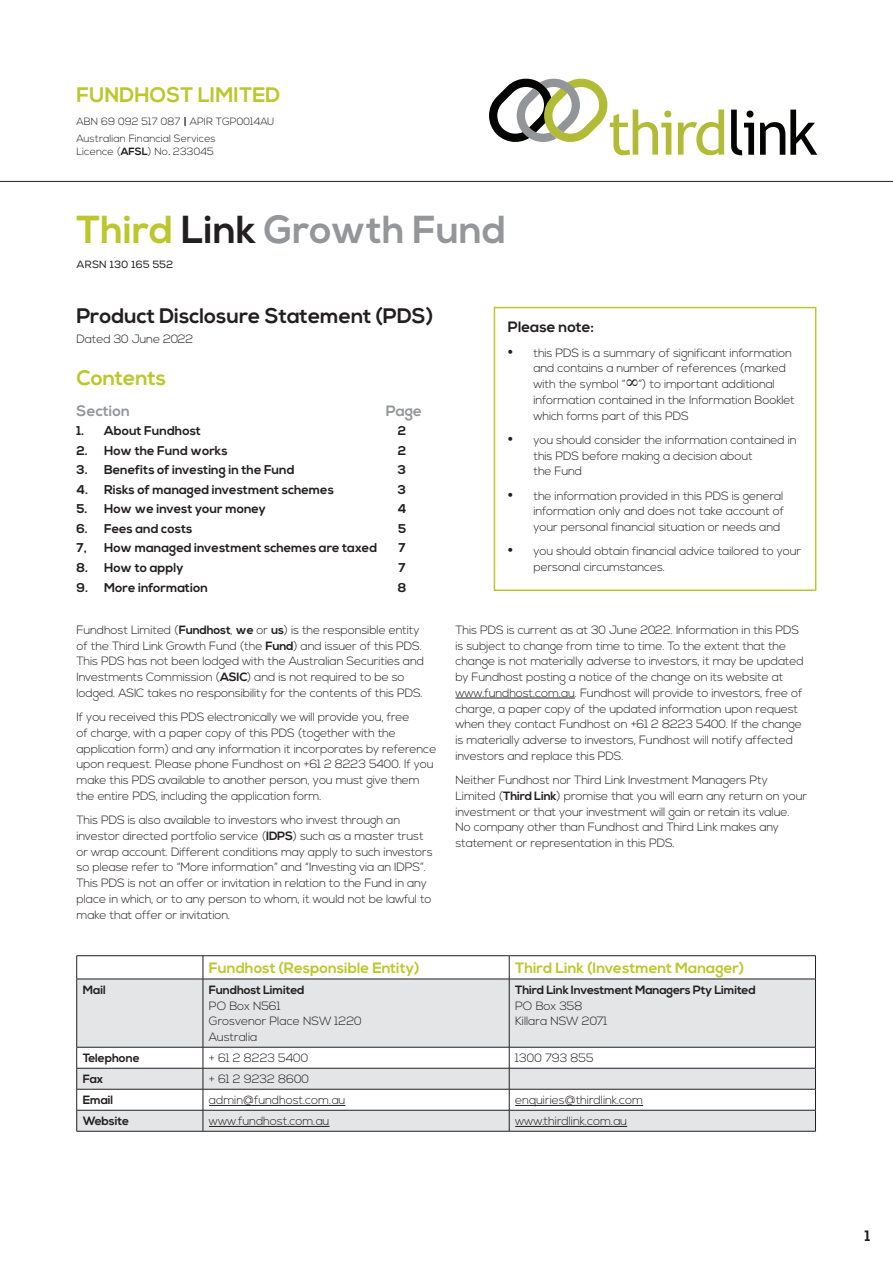
<style>
.page{position:relative;width:893px;height:1263px;background:#fff}
.page>*{position:absolute;margin:0;border:0;box-sizing:border-box;transform-origin:0 0}
.t1{font:700 39px "Nexa";color:#949699}
.Section_Sub_Head{font:700 21px "Nexa";color:#231f20}
.Section_Sub_Head-2{font:700 21px "Nexa";color:#bcc72d}
.Heading_GN_TL{font:700 15px "Nexa";color:#bcc72d}
.Heading_TL{font:700 15px "Nexa";color:#231f20}
.Heading_TL-2{font:700 15px "Nexa";color:#949699}
.Body_Copy_-_VW{font:700 12.75px "Nexa";color:#231f20}
.Body_Copy_TL{font:300 12px/15.8px "Nexa";letter-spacing:-.015em;color:#231f20}
.Body_Copy_Bold_TL{font:300 12px/15.8px "Nexa";letter-spacing:-.01em;color:#231f20}
.Body_Copy_Bold_TL-2{font:700 12px/15.8px "Nexa";letter-spacing:-.015em;color:#231f20}
.Footnotes{font:300 10.5px/12.6px "Nexa";color:#231f20}
.Footnotes-2{font:10.5px "Nexa";color:#231f20}
.s1{font-weight:700}
.s2{font-weight:400}
.s3{color:#bcc72d}
.s4{color:#231f20}
.s5{font-family:"Volkswagen Copy";font-weight:400;font-size:15px}
.s6{font-weight:300}
</style>
<div class="page">
<svg style="left:77px;top:956px;width:738px;height:23px"></svg>
<svg style="left:77px;top:980px;width:738px;height:151px;background:#e4e5e6"></svg>
<hr style="left:77px;top:955px;width:126px;height:1px;background:#231f20">
<svg style="left:76px;top:956px;width:1px;height:23px"></svg>
<hr style="left:203px;top:955px;width:306px;height:1px;background:#231f20">
<svg style="left:203px;top:956px;width:1px;height:23px"></svg>
<hr style="left:509px;top:955px;width:307px;height:1px;background:#231f20">
<svg style="left:509px;top:956px;width:1px;height:23px"></svg>
<svg style="left:815px;top:956px;width:1px;height:23px"></svg>
<hr style="left:77px;top:979px;width:126px;height:1px;background:#231f20">
<hr style="left:76px;top:979px;width:1px;height:68px;background:#231f20">
<hr style="left:203px;top:979px;width:306px;height:1px;background:#231f20">
<hr style="left:203px;top:979px;width:1px;height:68px;background:#231f20">
<hr style="left:509px;top:979px;width:307px;height:1px;background:#231f20">
<hr style="left:509px;top:979px;width:1px;height:68px;background:#231f20">
<hr style="left:815px;top:979px;width:1px;height:68px;background:#231f20">
<hr style="left:77px;top:1047px;width:126px;height:1px;background:#231f20">
<hr style="left:77px;top:1068px;width:126px;height:1px;background:#231f20">
<hr style="left:77px;top:1089px;width:126px;height:1px;background:#231f20">
<hr style="left:77px;top:1110px;width:126px;height:1px;background:#231f20">
<svg style="left:76px;top:1047px;width:1px;height:84px"></svg>
<svg style="left:203px;top:1047px;width:613px;height:84px"></svg>
<hr style="left:77px;top:1131px;width:126px;height:1px;background:#231f20">
<hr style="left:203px;top:1131px;width:306px;height:1px;background:#231f20">
<hr style="left:509px;top:1131px;width:307px;height:1px;background:#231f20">
<hr style="left:209px;top:1105px;width:136px;height:1px;background:#231f20">
<hr style="left:515px;top:1105px;width:128px;height:1px;background:#231f20">
<hr style="left:209px;top:1126px;width:121px;height:1px;background:#231f20">
<hr style="left:515px;top:1126px;width:112px;height:1px;background:#231f20">
<hr style="left:455px;top:698px;width:120px;height:1px;background:#231f20">
<hr style="left:0;top:181px;width:893px;height:1px;background:#231f20">
<div style="left:494px;top:307px;width:322px;height:284px;border:2px solid #bcc72d"></div>
<svg style="left:760px;top:110px;width:57px;height:45px"></svg>
<svg style="left:731px;top:110px;width:23px;height:45px"></svg>
<svg style="left:678px;top:109px;width:46px;height:46px"></svg>
<svg style="left:489px;top:78px;width:182px;height:77px"></svg>
<p class="Section_Sub_Head-2" style="left:77px;top:83px;width:205px">FUNDHOST LIMITED</p>
<p class="Footnotes" style="left:77px;top:116px;width:199px">ABN 69 092 517 087 <span class="s1">|</span> APIR TGP0014AU</p>
<p class="Footnotes" style="left:77px;top:133px;width:141px">Australian Financial Services<br>Licence (<span class="s1">AFSL</span>) No<span class="s2">.</span> 233045</p>
<p class="t1" style="left:77px;top:207px;width:431px"><span class="s3">Third</span> <span class="s4">Link</span> Growth Fund</p>
<p class="Footnotes-2" style="left:77px;top:258px;width:98px">ARSN 130 165 552</p>
<p class="Section_Sub_Head" style="left:77px;top:303px;width:358px">Product Disclosure Statement (PDS)</p>
<p class="Body_Copy_TL" style="left:77px;top:331px;width:119px">Dated 30 June 2022</p>
<p class="Section_Sub_Head-2" style="left:77px;top:365px;width:91px">Contents</p>
<p class="Heading_TL-2" style="left:77px;top:402px;width:55px">Section</p>
<p class="Heading_TL-2" style="left:386px;top:402px;width:38px">Page</p>
<p class="Body_Copy_-_VW" style="left:77px;top:423px;width:126px">1. About Fundhost</p>
<p class="Body_Copy_-_VW" style="left:398px;top:423px;width:10px">2</p>
<p class="Body_Copy_-_VW" style="left:77px;top:443px;width:153px">2. How the Fund works</p>
<p class="Body_Copy_-_VW" style="left:398px;top:443px;width:10px">2</p>
<p class="Body_Copy_-_VW" style="left:77px;top:462px;width:220px">3. Benefits of investing in the Fund</p>
<p class="Body_Copy_-_VW" style="left:398px;top:462px;width:10px">3</p>
<p class="Body_Copy_-_VW" style="left:77px;top:482px;width:259px">4. Risks of managed investment schemes</p>
<p class="Body_Copy_-_VW" style="left:398px;top:482px;width:10px">3</p>
<p class="Body_Copy_-_VW" style="left:77px;top:502px;width:191px">5. How we invest your money</p>
<p class="Body_Copy_-_VW" style="left:398px;top:502px;width:10px">4</p>
<p class="Body_Copy_-_VW" style="left:77px;top:521px;width:117px">6. Fees and costs</p>
<p class="Body_Copy_-_VW" style="left:398px;top:521px;width:10px">5</p>
<p class="Body_Copy_-_VW" style="left:77px;top:541px;width:12px">7,</p>
<p class="Body_Copy_-_VW" style="left:104px;top:541px;width:275px">How managed investment schemes are taxed</p>
<p class="Body_Copy_-_VW" style="left:398px;top:541px;width:9px">7</p>
<p class="Body_Copy_-_VW" style="left:77px;top:560px;width:109px">8. How to apply</p>
<p class="Body_Copy_-_VW" style="left:398px;top:560px;width:9px">7</p>
<p class="Body_Copy_-_VW" style="left:77px;top:580px;width:133px">9. More information</p>
<p class="Body_Copy_-_VW" style="left:398px;top:580px;width:10px">8</p>
<p class="Body_Copy_TL" style="left:77px;top:622px;width:349px">Fundhost Limited (<span class="s1">Fundhost</span>, <span class="s1">we</span> or <span class="s1">us</span>) is the responsible entity of the Third Link Growth Fund (the <span class="s1">Fund</span>) and issuer of this PDS.<br>This PDS has not been lodged with the Australian Securities and Investments Commission (<span class="s1">ASIC</span>) and is not required to be so lodged. ASIC takes no responsibility for the contents of this PDS.</p>
<p class="Body_Copy_TL" style="left:77px;top:710px;width:361px">If you received this PDS electronically we will provide you, free<br>of charge, with a paper copy of this PDS (together with the application form) and any information it incorporates by reference upon request. Please phone Fundhost on +61 2 8223 5400. If you make this PDS available to another person, you must give them the entire PDS, including the application form.</p>
<p class="Body_Copy_TL" style="left:77px;top:813px;width:358px">This PDS is also available to investors who invest through an investor directed portfolio service (<span class="s1">IDPS</span>) such as a master trust or wrap account. Different conditions may apply to such investors so please refer to “More information” and “Investing via an IDPS”.<br>This PDS is not an offer or invitation in relation to the Fund in any place in which, or to any person to whom, it would not be lawful to make that offer or invitation.</p>
<p class="Heading_TL" style="left:508px;top:318px;width:88px">Please note:</p>
<p class="Body_Copy_TL" style="left:533px;top:345px;width:263px;text-indent:-26px"><span class="s5">•</span> this PDS is a summary of significant information and contains a number of references (marked with the symbol “∞”) to important additional information contained in the Information Booklet which forms part of this PDS</p>
<p class="Body_Copy_TL" style="left:533px;top:432px;width:265px;text-indent:-26px"><span class="s5">•</span> you should consider the information contained in this PDS before making a decision about<br>the Fund</p>
<p class="Body_Copy_TL" style="left:533px;top:488px;width:252px;text-align:justify;text-indent:-26px"><span class="s5">•</span> the information provided in this PDS is general information only and does not take account of your personal financial situation or needs and</p>
<p class="Body_Copy_TL" style="left:533px;top:544px;width:269px;text-indent:-26px"><span class="s5">•</span> you should obtain financial advice tailored to your personal circumstances.</p>
<p class="Body_Copy_TL" style="left:455px;top:622px;width:350px">This PDS is current as at 30 June 2022. Information in this PDS is subject to change from time to time. To the extent that the change is not materially adverse to investors, it may be updated by Fundhost posting a notice of the change on its website at www.fundhost.com.au. Fundhost will provide to investors, free of charge, a paper copy of the updated information upon request when they contact Fundhost on +61 2 8223 5400. If the change is materially adverse to investors, Fundhost will notify affected investors and replace this PDS.</p>
<p class="Body_Copy_TL" style="left:455px;top:773px;width:353px">Neither Fundhost nor Third Link Investment Managers Pty Limited (<span class="s1">Third Link</span>) promise that you will earn any return on your investment or that your investment will gain or retain its value.<br>No company other than Fundhost and Third Link makes any statement or representation in this PDS.</p>
<p class="Heading_GN_TL" style="left:209px;top:959px;width:212px">Fundhost (Responsible Entity)</p>
<p class="Heading_GN_TL" style="left:515px;top:959px;width:231px">Third Link (Investment Manager)</p>
<p class="Body_Copy_Bold_TL-2" style="left:83px;top:982px;width:25px">Mail</p>
<p class="Body_Copy_Bold_TL" style="left:209px;top:982px;width:154px"><span class="s1">Fundhost Limited<br></span>PO Box N561<br>Grosvenor Place NSW 1220<br>Australia</p>
<p class="Body_Copy_Bold_TL-2" style="left:515px;top:982px;width:242px">Third Link Investment Managers Pty Limited<br><span class="s6">PO Box 358<br>Killara NSW 2071</span></p>
<p class="Body_Copy_Bold_TL-2" style="left:83px;top:1051px;width:58px">Telephone</p>
<p class="Body_Copy_Bold_TL" style="left:209px;top:1051px;width:101px">+ 61 2 8223 5400</p>
<p class="Body_Copy_Bold_TL" style="left:515px;top:1051px;width:80px">1300 793 855</p>
<p class="Body_Copy_Bold_TL-2" style="left:83px;top:1072px;width:22px">Fax</p>
<p class="Body_Copy_Bold_TL" style="left:209px;top:1072px;width:102px">+ 61 2 9232 8600</p>
<p class="Body_Copy_Bold_TL-2" style="left:83px;top:1093px;width:32px">Email</p>
<p class="Body_Copy_Bold_TL" style="left:209px;top:1093px;width:138px">admin@fundhost.com.au</p>
<p class="Body_Copy_Bold_TL" style="left:515px;top:1093px;width:129px">enquiries@thirdlink.com</p>
<p class="Body_Copy_Bold_TL-2" style="left:83px;top:1114px;width:48px">Website</p>
<p class="Body_Copy_Bold_TL" style="left:209px;top:1114px;width:122px">www.fundhost.com.au</p>
<p class="Body_Copy_Bold_TL" style="left:515px;top:1114px;width:113px">www.thirdlink.com.au</p>
<p class="Heading_TL" style="left:865px;top:1227px;width:7px">1</p>
</div>
